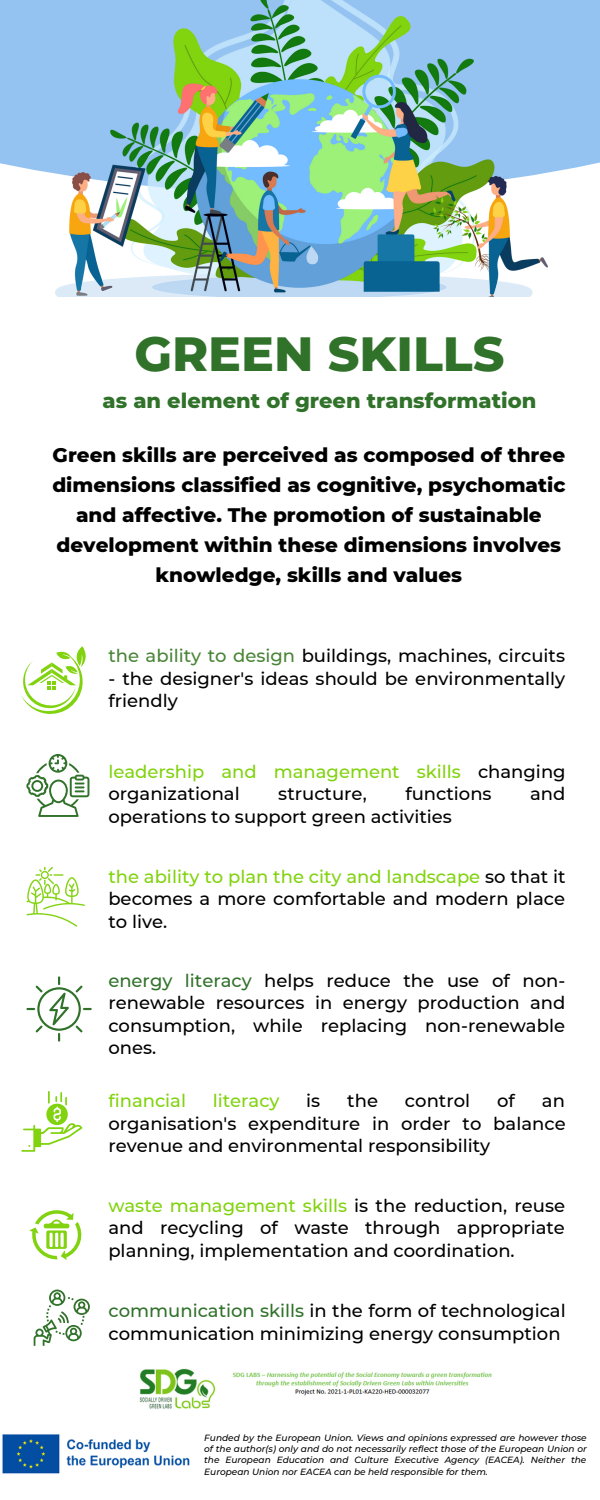
<style>
.page{position:relative;width:600px;height:1500px;background:#fff}
.page>*{position:absolute;margin:0;border:0;box-sizing:border-box;transform-origin:0 0}
.t1{font:800 49px "Montserrat";color:#31722b}
.t2{font:800 21px "Montserrat";color:#31722b}
.t3{font:800 20px/30px "Montserrat";color:#000;text-align:center}
.t4{font:500 18px/22.5px "Montserrat";color:#000;text-align:justify}
.t5{font:500 18px/22.5px "Montserrat";color:#81d30f}
.t6{font:italic 500 9px/11.2px "Montserrat";color:#000;text-align:justify}
.s1{color:#498536}
.s2{color:#000}
.s3{color:#81d30f}
.s4{color:#31722b}
</style>
<div class="page">
<div style="left:0;top:0;width:600px;height:174px;background:#94c2f1"></div>
<img style="left:56px;top:0;width:491px;height:297px">
<svg style="left:21px;top:646px;width:65px;height:68px"></svg>
<svg style="left:26px;top:754px;width:63px;height:63px"></svg>
<svg style="left:26px;top:867px;width:59px;height:60px"></svg>
<svg style="left:26px;top:976px;width:66px;height:66px"></svg>
<svg style="left:34px;top:1290px;width:56px;height:56px"></svg>
<svg style="left:21px;top:1091px;width:61px;height:61px"></svg>
<svg style="left:29px;top:1210px;width:53px;height:50px"></svg>
<img style="left:2px;top:1434px;width:188px;height:40px">
<img style="left:139px;top:1368px;width:353px;height:41px">
<h1 class="t1" style="left:134px;top:324px;width:372px">GREEN SKILLS</h1>
<p class="t2" style="left:103px;top:388px;width:435px">as an element of green transformation</p>
<p class="t3" style="left:52px;top:439px;width:515px">Green skills are perceived as composed of three dimensions classified as cognitive, psychomatic and affective. The promotion of sustainable development within these dimensions involves knowledge, skills and values</p>
<p class="t4" style="left:108px;top:644px;width:458px"><span class="s1">the ability to design</span> buildings, machines, circuits</p>
<p class="t4" style="left:108px;top:667px;width:459px">- the designer's ideas should be environmentally friendly</p>
<p class="t5" style="left:108px;top:760px;width:459px">leadership and management skills <span class="s2">changing organizational</span></p>
<p class="t4" style="left:278px;top:782px;width:90px">structure,</p>
<p class="t4" style="left:405px;top:782px;width:88px">functions</p>
<p class="t4" style="left:530px;top:782px;width:37px">and</p>
<p class="t4" style="left:108px;top:805px;width:345px">operations to support green activities</p>
<p class="t4" style="left:108px;top:865px;width:459px"><span class="s3">the ability to plan the city and landscape</span> so that it becomes a more comfortable and modern place to live.</p>
<p class="t4" style="left:108px;top:969px;width:459px"><span class="s4">energy literacy</span> helps reduce the use of non&shy;renewable resources in energy production and consumption, while replacing non-renewable ones.</p>
<p class="t5" style="left:108px;top:1090px;width:79px">financial</p>
<p class="t5" style="left:213px;top:1090px;width:68px">literacy</p>
<p class="t4" style="left:306px;top:1090px;width:16px">is</p>
<p class="t4" style="left:347px;top:1090px;width:32px">the</p>
<p class="t4" style="left:405px;top:1090px;width:67px">control</p>
<p class="t4" style="left:497px;top:1090px;width:19px">of</p>
<p class="t4" style="left:108px;top:1090px;width:459px;text-indent:434px">an organisation's expenditure in order to balance revenue and environmental responsibility</p>
<p class="t4" style="left:108px;top:1194px;width:458px"><span class="s3">waste management skills</span> is the reduction, reuse and recycling of waste through appropriate planning, implementation and coordination.</p>
<p class="t4" style="left:108px;top:1300px;width:459px"><span class="s4">communication skills</span> in the form of technological communication minimizing energy consumption</p>
<p class="t6" style="left:204px;top:1432px;width:384px">Funded by the European Union. Views and opinions expressed are however those of the author(s) only and do not necessarily reflect those of the European Union or the European Education and Culture Executive Agency (EACEA). Neither the European Union nor EACEA can be held responsible for them.</p>
</div>
